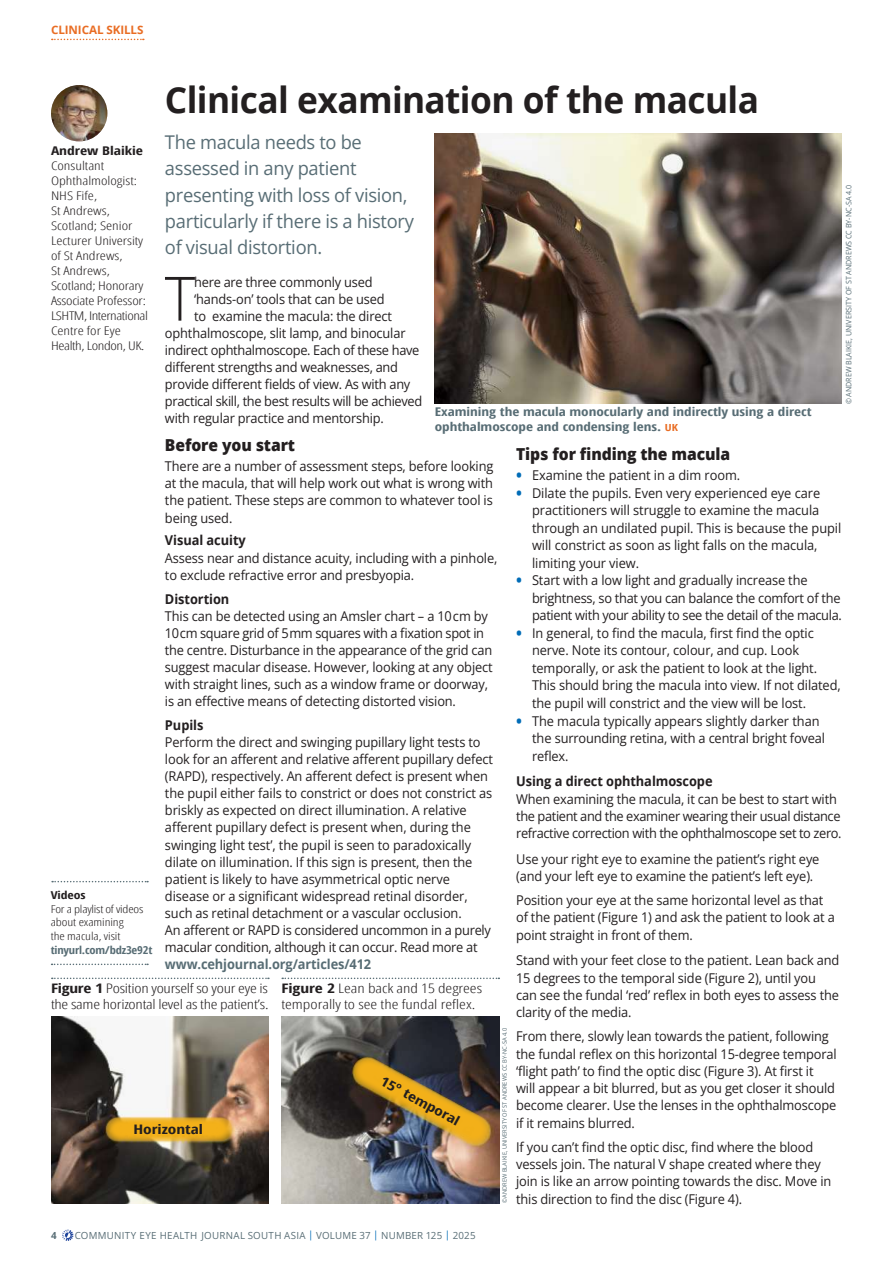
<style>
.page{position:relative;width:893px;height:1263px;background:#fff}
.page>*{position:absolute;margin:0;border:0;box-sizing:border-box;transform-origin:0 0}
.t1{font:300 61.2px "Open Sans";color:#231f20;scale:.95 1}
.t2{font:700 36px "Open Sans";letter-spacing:-.02em;color:#231f20}
.t3{font:18.9px/26.1px "Open Sans";letter-spacing:-.015em;color:#586d75}
.t4{font:800 16.5px "Open Sans";letter-spacing:-.005em;color:#231f20;scale:.95 1}
.t5{font:13.5px/17.2px "Open Sans";letter-spacing:-.01em;color:#231f20;scale:.95 1}
.t6{font:13.5px/17.2px "Open Sans";letter-spacing:-.03em;color:#231f20;scale:.95 1}
.t7{font:700 13.5px "Open Sans";letter-spacing:-.005em;color:#231f20;scale:.95 1}
.t8{font:700 13.5px "Open Sans";letter-spacing:-.01em;color:#586d75;scale:.95 1}
.t9{font:300 13.2px/16.2px "Open Sans Condensed";letter-spacing:-.015em;color:#231f20;scale:1.32 1}
.t10{font:700 13.2px "Open Sans Condensed";color:#231f20;scale:1.32 1}
.t11{font:700 13.05px "Open Sans Condensed";color:#231f20;scale:1.32 1}
.t12{font:300 12px/15px "Open Sans Condensed";color:#231f20;scale:1.3 1}
.t13{font:700 12px/15px "Open Sans Condensed";color:#586d75;scale:1.26 1}
.t14{font:700 12px "Open Sans Condensed";color:#231f20;scale:1.3 1}
.t15{font:700 11.7px "Open Sans";letter-spacing:-.005em;color:#e96d24}
.t16{font:300 10.8px/13.8px "Open Sans Condensed";letter-spacing:-.005em;color:#231f20;scale:1.27 1}
.t17{font:700 10.8px "Open Sans Condensed";letter-spacing:-.02em;color:#586d75;scale:1.15 1}
.t18{font:700 10.8px "Open Sans Condensed";letter-spacing:-.01em;color:#231f20;scale:1.27 1}
.t19{font:9.75px "Open Sans";letter-spacing:.025em;color:#586d75}
.t20{font:700 9.75px "Open Sans";color:#586d75}
.t21{font:7.5px "Open Sans";color:#586d75;scale:.95 1}
.t22{font:6px "Open Sans";color:#586d75;scale:.95 1}
.s1{font-size:9.75px;color:#e96d24}
.s2{font-weight:700;font-size:16.5px;color:#006cb7}
.s3{font-weight:700}
.s4{color:#006cb7}
</style>
<div class="page">
<svg style="left:62px;top:1229px;width:11px;height:12px"></svg>
<svg style="left:52px;top:39px;width:92px;height:1px"></svg>
<img style="left:51px;top:85px;width:56px;height:56px;border-radius:28px">
<img style="left:51px;top:1016px;width:218px;height:187px">
<img style="left:281px;top:1016px;width:218px;height:187px">
<svg style="left:52px;top:977px;width:217px;height:2px"></svg>
<svg style="left:282px;top:977px;width:217px;height:2px"></svg>
<img style="left:435px;top:134px;width:407px;height:270px">
<svg style="left:52px;top:881px;width:96px;height:1px"></svg>
<svg style="left:52px;top:963px;width:96px;height:2px"></svg>
<svg style="left:106px;top:1117px;width:127px;height:24px;background:#e7ab24"></svg>
<img style="left:350px;top:1055px;width:142px;height:93px">
<p class="t15" style="left:51px;top:22px;width:94px">CLINICAL SKILLS</p>
<h2 class="t2" style="left:165px;top:74px;width:595px">Clinical examination of the macula</h2>
<h3 class="t3" style="left:165px;top:129px;width:250px">The macula needs to be assessed in any patient presenting with loss of vision, particularly if there is a history of visual distortion.</h3>
<p class="t14" style="left:51px;top:143px;width:72px">Andrew Blaikie</p>
<p class="t12" style="left:51px;top:158px;width:76px">Consultant<br>Ophthalmologist:<br>NHS Fife,<br>St Andrews,<br>Scotland; Senior<br>Lecturer University of St Andrews,<br>St Andrews,<br>Scotland; Honorary<br>Associate Professor:<br>LSHTM, International<br>Centre for Eye<br>Health, London, UK.</p>
<p class="t21" style="left:843px;top:404px;width:232px;rotate:-90deg">© ANDREW BLAIKIE, UNIVERSITY OF ST ANDREWS CC BY-NC-SA 4.0</p>
<h1 class="t1" style="left:165px;top:256px;width:34px">T</h1>
<p class="t5" style="left:194px;top:273px;width:190px">here are three commonly used</p>
<p class="t5" style="left:194px;top:290px;width:202px">‘hands-on’ tools that can be used</p>
<p class="t5" style="left:194px;top:307px;width:210px">to examine the macula: the direct</p>
<p class="t5" style="left:165px;top:324px;width:255px">ophthalmoscope, slit lamp, and binocular</p>
<p class="t5" style="left:165px;top:341px;width:269px">indirect ophthalmoscope. Each of these have</p>
<p class="t5" style="left:165px;top:358px;width:247px">different strengths and weaknesses, and</p>
<p class="t5" style="left:165px;top:375px;width:260px">provide different fields of view. As with any</p>
<p class="t5" style="left:165px;top:392px;width:272px">practical skill, the best results will be achieved</p>
<p class="t5" style="left:165px;top:409px;width:232px">with regular practice and mentorship.</p>
<p class="t4" style="left:165px;top:432px;width:139px">Before you start</p>
<p class="t5" style="left:165px;top:457px;width:347px;text-align:justify">There are a number of assessment steps, before looking at the macula, that will help work out what is wrong with the patient. These steps are common to whatever tool is being used.</p>
<p class="t7" style="left:165px;top:531px;width:87px">Visual acuity</p>
<p class="t5" style="left:165px;top:549px;width:351px">Assess near and distance acuity, including with a pinhole, to exclude refractive error and presbyopia.</p>
<p class="t7" style="left:165px;top:589px;width:69px">Distortion</p>
<p class="t5" style="left:165px;top:607px;width:346px">This can be detected using an Amsler chart – a 10 cm by 10 cm square grid of 5 mm squares with a fixation spot in the centre. Disturbance in the appearance of the grid can suggest macular disease. However, looking at any object with straight lines, such as a window frame or doorway, is an effective means of detecting distorted vision.</p>
<p class="t7" style="left:165px;top:716px;width:42px">Pupils</p>
<p class="t5" style="left:165px;top:734px;width:347px">Perform the direct and swinging pupillary light tests to look for an afferent and relative afferent pupillary defect (RAPD), respectively. An afferent defect is present when the pupil either fails to constrict or does not constrict as briskly as expected on direct illumination. A relative afferent pupillary defect is present when, during the swinging light test’, the pupil is seen to paradoxically dilate on illumination. If this sign is present, then the patient is likely to have asymmetrical optic nerve disease or a significant widespread retinal disorder, such as retinal detachment or a vascular occlusion.<br>An afferent or RAPD is considered uncommon in a purely macular condition, although it can occur. Read more at</p>
<p class="t8" style="left:165px;top:954px;width:219px">www.cehjournal.org/articles/412</p>
<p class="t13" style="left:435px;top:404px;width:301px">Examining the macula monocularly and indirectly using a direct ophthalmoscope and condensing lens. <span class="s1">UK</span></p>
<p class="t4" style="left:516px;top:441px;width:227px">Tips for finding the macula</p>
<p class="t5" style="left:516px;top:466px;width:237px"><span class="s2">•</span> Examine the patient in a dim room.</p>
<p class="t5" style="left:532px;top:483px;width:327px;text-indent:-16px"><span class="s2">•</span> Dilate the pupils. Even very experienced eye care practitioners will struggle to examine the macula through an undilated pupil. This is because the pupil will constrict as soon as light falls on the macula, limiting your view.</p>
<p class="t5" style="left:532px;top:571px;width:328px;text-indent:-16px"><span class="s2">•</span> Start with a low light and gradually increase the brightness, so that you can balance the comfort of the patient with your ability to see the detail of the macula.</p>
<p class="t5" style="left:532px;top:624px;width:326px;text-indent:-16px"><span class="s2">•</span> In general, to find the macula, first find the optic nerve. Note its contour, colour, and cup. Look temporally, or ask the patient to look at the light.<br>This should bring the macula into view. If not dilated, the pupil will constrict and the view will be lost.</p>
<p class="t5" style="left:532px;top:711px;width:310px;text-indent:-16px"><span class="s2">•</span> The macula typically appears slightly darker than the surrounding retina, with a central bright foveal reflex.</p>
<p class="t7" style="left:516px;top:772px;width:208px">Using a direct ophthalmoscope</p>
<p class="t6" style="left:516px;top:790px;width:344px">When examining the macula, it can be best to start with the patient and the examiner wearing their usual distance refractive correction with the ophthalmoscope set to zero.</p>
<p class="t5" style="left:516px;top:850px;width:321px">Use your right eye to examine the patient’s right eye (and your left eye to examine the patient’s left eye).</p>
<p class="t5" style="left:516px;top:891px;width:337px">Position your eye at the same horizontal level as that of the patient (Figure 1) and ask the patient to look at a point straight in front of them.</p>
<p class="t5" style="left:516px;top:951px;width:342px">Stand with your feet close to the patient. Lean back and 15 degrees to the temporal side (Figure 2), until you can see the fundal ‘red’ reflex in both eyes to assess the clarity of the media.</p>
<p class="t5" style="left:516px;top:1027px;width:339px">From there, slowly lean towards the patient, following the fundal reflex on this horizontal 15-degree temporal ‘flight path’ to find the optic disc (Figure 3). At first it<br>will appear a bit blurred, but as you get closer it should become clearer. Use the lenses in the ophthalmoscope if it remains blurred.</p>
<p class="t5" style="left:516px;top:1138px;width:333px">If you can’t find the optic disc, find where the blood vessels join. The natural V shape created where they join is like an arrow pointing towards the disc. Move in this direction to find the disc (Figure 4).</p>
<p class="t18" style="left:51px;top:887px;width:29px">Videos</p>
<p class="t16" style="left:51px;top:901px;width:74px">For a playlist of videos about examining<br>the macula, visit</p>
<p class="t17" style="left:51px;top:943px;width:90px">tinyurl.com/bdz3e92t</p>
<p class="t9" style="left:51px;top:980px;width:166px"><span class="s3">Figure 1</span> Position yourself so your eye is the same horizontal level as the patient’s.</p>
<p class="t9" style="left:281px;top:980px;width:154px"><span class="s3">Figure 2</span> Lean back and 15 degrees temporally to see the fundal reflex.</p>
<p class="t22" style="left:501px;top:1203px;width:186px;rotate:-90deg">© ANDREW BLAIKIE, UNIVERSITY OF ST ANDREWS CC BY-NC-SA 4.0</p>
<p class="t11" style="left:385px;top:1072px;width:68px;rotate:28deg">15º temporal</p>
<p class="t10" style="left:133px;top:1120px;width:54px">Horizontal</p>
<p class="t20" style="left:51px;top:1229px;width:7px">4</p>
<p class="t19" style="left:75px;top:1229px;width:402px">COMMUNITY EYE HEALTH JOURNAL SOUTH ASIA <span class="s4">|</span> VOLUME 37 <span class="s4">|</span> NUMBER 125 <span class="s4">|</span> 2025</p>
</div>
